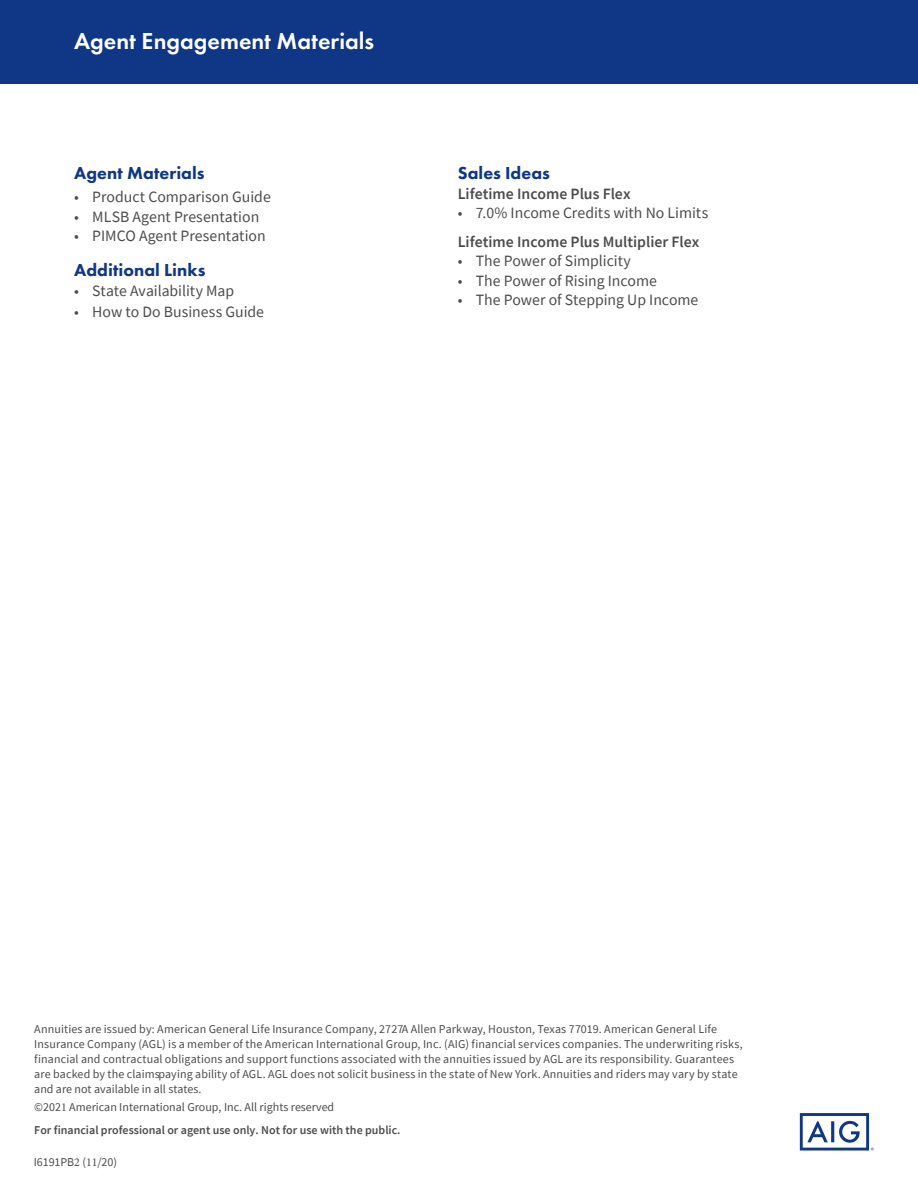
<style>
.page{position:relative;width:918px;height:1188px;background:#fff}
.page>*{position:absolute;margin:0;border:0;box-sizing:border-box;transform-origin:0 0}
.t1{font:600 24px "Futura PT";color:#fff}
.PrroductCategoryHead{font:800 18px "Futura PT";color:#103785}
.t2{font:15.75px "Source Sans Pro";color:#4b4c4d}
.PrroductCategory{font:600 15.75px "Source Sans Pro";color:#4b4c4d}
.PrroductCategoryHead-2{font:600 15.75px "Source Sans Pro";color:#4b4c4d}
.t3{font:12px/15px "Source Sans Pro";letter-spacing:.01em;color:#4b4c4d}
.t4{font:600 12px/22.8px "Source Sans Pro";color:#4b4c4d}
.s1{font-weight:400}
.s2{font-family:"Minion Pro";font-weight:400}
.s3{font-family:"Minion Pro"}
</style>
<div class="page">
<div style="left:0;top:0;width:918px;height:83px;background:#103785"></div>
<svg style="left:800px;top:1113px;width:74px;height:38px"></svg>
<p class="t1" style="left:74px;top:26px;width:301px">Agent Engagement Materials</p>
<p class="PrroductCategoryHead" style="left:74px;top:162px;width:132px">Agent Materials</p>
<p class="t2" style="left:74px;top:187px;width:198px">• Product Comparison Guide</p>
<p class="t2" style="left:74px;top:206px;width:187px">• MLSB Agent Presentation</p>
<p class="t2" style="left:74px;top:226px;width:193px">• PIMCO Agent Presentation</p>
<p class="PrroductCategoryHead" style="left:74px;top:259px;width:133px">Additional Links</p>
<p class="t2" style="left:74px;top:280px;width:162px">• State Availability Map</p>
<p class="t2" style="left:74px;top:301px;width:191px">• How to Do Business Guide</p>
<p class="PrroductCategoryHead" style="left:458px;top:162px;width:94px">Sales Ideas</p>
<p class="PrroductCategoryHead-2" style="left:458px;top:183px;width:174px">Lifetime Income Plus Flex</p>
<p class="t2" style="left:458px;top:203px;width:252px">• 7.0% Income Credits with No Limits</p>
<p class="PrroductCategory" style="left:458px;top:231px;width:243px">Lifetime Income Plus Multiplier Flex</p>
<p class="t2" style="left:458px;top:251px;width:175px">• The Power of Simplicity</p>
<p class="t2" style="left:458px;top:270px;width:201px">• The Power of Rising Income</p>
<p class="t2" style="left:458px;top:290px;width:242px">• The Power of Stepping Up Income</p>
<p class="t3" style="left:34px;top:1021px;width:710px">Annuities are issued by: American General Life Insurance Company, 2727A Allen Parkway, Houston, Texas 77019. American General Life Insurance Company (AGL) is a member of the American International Group, Inc. (AIG) financial services companies. The underwriting risks, financial and contractual obligations and support functions associated with the annuities issued by AGL are its responsibility. Guarantees are backed by the claimspaying ability of AGL. AGL does not solicit business in the state of New York. Annuities and riders may vary by state and are not available in all states.</p>
<p class="t4" style="left:34px;top:1096px;width:368px"><span class="s1">©202</span><span class="s2">1</span> <span class="s1">American International Group, Inc. All rights reserved<br></span>For financial professional or agent use only. Not for use with the public.</p>
<p class="t3" style="left:34px;top:1154px;width:85px">I6191PB<span class="s3">2</span> (<span class="s3">11</span>/20)</p>
</div>
